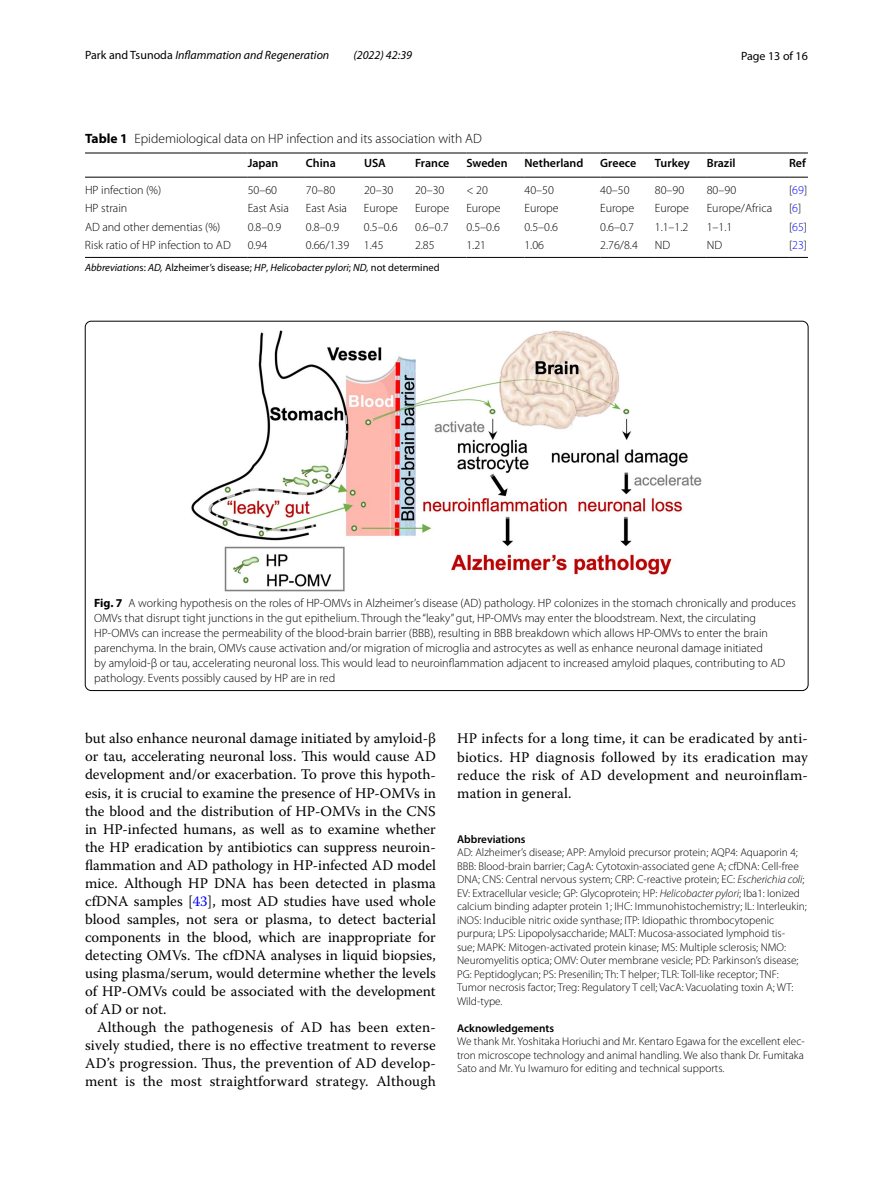
<style>
.page{position:relative;width:893px;height:1187px;background:#fff}
.page>*{position:absolute;margin:0;border:0;box-sizing:border-box;transform-origin:0 0}
.t1{font:14.7px/18px "Warnock Pro";letter-spacing:.015em;color:#000;text-align:justify}
.t2{font:300 13.5px "Myriad Pro";color:#000}
.t3{font:300 12px/15px "Myriad Pro";color:#000}
.t4{font:600 12px "Myriad Pro";color:#000}
.t5{font:italic 12px "Myriad Pro";color:#000}
.t6{font:12px "Myriad Pro";color:#000}
.t7{font:300 11.25px/13.5px "Myriad Pro";color:#000}
.t8{font:600 11.25px "Myriad Pro";color:#000}
.t9{font:italic 10.5px "Myriad Pro";color:#000}
.s1{font-style:normal}
.s2{font-weight:700}
.s3{color:#00f}
.s4{font-style:italic}
</style>
<div class="page">
<hr style="left:85px;top:153px;width:163px;height:1px;background:#000">
<hr style="left:85px;top:177px;width:163px;height:1px;background:#000">
<hr style="left:248px;top:153px;width:58px;height:1px;background:#000">
<hr style="left:248px;top:177px;width:58px;height:1px;background:#000">
<hr style="left:306px;top:153px;width:58px;height:1px;background:#000">
<hr style="left:306px;top:177px;width:58px;height:1px;background:#000">
<hr style="left:364px;top:153px;width:51px;height:1px;background:#000">
<hr style="left:364px;top:177px;width:51px;height:1px;background:#000">
<hr style="left:415px;top:153px;width:51px;height:1px;background:#000">
<hr style="left:415px;top:177px;width:51px;height:1px;background:#000">
<hr style="left:466px;top:153px;width:58px;height:1px;background:#000">
<hr style="left:466px;top:177px;width:58px;height:1px;background:#000">
<hr style="left:524px;top:153px;width:76px;height:1px;background:#000">
<hr style="left:524px;top:177px;width:76px;height:1px;background:#000">
<hr style="left:600px;top:153px;width:55px;height:1px;background:#000">
<hr style="left:600px;top:177px;width:55px;height:1px;background:#000">
<hr style="left:655px;top:153px;width:52px;height:1px;background:#000">
<hr style="left:655px;top:177px;width:52px;height:1px;background:#000">
<hr style="left:707px;top:153px;width:82px;height:1px;background:#000">
<hr style="left:707px;top:177px;width:82px;height:1px;background:#000">
<svg style="left:789px;top:153px;width:19px;height:1px"></svg>
<svg style="left:789px;top:177px;width:19px;height:1px"></svg>
<hr style="left:85px;top:257px;width:163px;height:1px;background:#000">
<hr style="left:248px;top:257px;width:58px;height:1px;background:#000">
<hr style="left:306px;top:257px;width:58px;height:1px;background:#000">
<hr style="left:364px;top:257px;width:51px;height:1px;background:#000">
<hr style="left:415px;top:257px;width:51px;height:1px;background:#000">
<hr style="left:466px;top:257px;width:58px;height:1px;background:#000">
<hr style="left:524px;top:257px;width:76px;height:1px;background:#000">
<hr style="left:600px;top:257px;width:55px;height:1px;background:#000">
<hr style="left:655px;top:257px;width:52px;height:1px;background:#000">
<hr style="left:707px;top:257px;width:82px;height:1px;background:#000">
<svg style="left:789px;top:257px;width:19px;height:1px"></svg>
<img style="left:191px;top:330px;width:511px;height:261px">
<p class="t5" style="left:85px;top:48px;width:246px"><span class="s1">Park and Tsunoda</span> Inflammation and Regeneration</p>
<p class="t5" style="left:353px;top:48px;width:60px">(2022) 42:39</p>
<p class="t6" style="left:741px;top:48px;width:68px">Page 13 of 16</p>
<p class="t2" style="left:85px;top:131px;width:398px"><span class="s2">Table 1</span> Epidemiological data on HP infection and its association with AD</p>
<p class="t4" style="left:248px;top:156px;width:32px">Japan</p>
<p class="t4" style="left:306px;top:156px;width:31px">China</p>
<p class="t4" style="left:364px;top:156px;width:23px">USA</p>
<p class="t4" style="left:415px;top:156px;width:36px">France</p>
<p class="t4" style="left:466px;top:156px;width:43px">Sweden</p>
<p class="t4" style="left:524px;top:156px;width:60px">Netherland</p>
<p class="t4" style="left:600px;top:156px;width:38px">Greece</p>
<p class="t4" style="left:655px;top:156px;width:36px">Turkey</p>
<p class="t4" style="left:707px;top:156px;width:30px">Brazil</p>
<p class="t4" style="left:789px;top:156px;width:18px">Ref</p>
<p class="t3" style="left:85px;top:183px;width:78px">HP infection (%)</p>
<p class="t3" style="left:248px;top:183px;width:31px">50–60</p>
<p class="t3" style="left:306px;top:183px;width:31px">70–80</p>
<p class="t3" style="left:364px;top:183px;width:31px">20–30</p>
<p class="t3" style="left:415px;top:183px;width:31px">20–30</p>
<p class="t3" style="left:466px;top:183px;width:23px">&lt; 20</p>
<p class="t3" style="left:524px;top:183px;width:31px">40–50</p>
<p class="t3" style="left:600px;top:183px;width:31px">40–50</p>
<p class="t3" style="left:655px;top:183px;width:31px">80–90</p>
<p class="t3" style="left:707px;top:183px;width:31px">80–90</p>
<p class="t3" style="left:789px;top:183px;width:20px">[<span class="s3">69</span>]</p>
<p class="t3" style="left:85px;top:201px;width:44px">HP strain</p>
<p class="t3" style="left:248px;top:201px;width:43px">East Asia</p>
<p class="t3" style="left:306px;top:201px;width:43px">East Asia</p>
<p class="t3" style="left:364px;top:201px;width:36px">Europe</p>
<p class="t3" style="left:415px;top:201px;width:36px">Europe</p>
<p class="t3" style="left:466px;top:201px;width:36px">Europe</p>
<p class="t3" style="left:524px;top:201px;width:36px">Europe</p>
<p class="t3" style="left:600px;top:201px;width:36px">Europe</p>
<p class="t3" style="left:655px;top:201px;width:36px">Europe</p>
<p class="t3" style="left:707px;top:201px;width:67px">Europe/Africa</p>
<p class="t3" style="left:789px;top:201px;width:14px">[<span class="s3">6</span>]</p>
<p class="t3" style="left:85px;top:219px;width:137px">AD and other dementias (%)</p>
<p class="t3" style="left:248px;top:219px;width:35px">0.8–0.9</p>
<p class="t3" style="left:306px;top:219px;width:35px">0.8–0.9</p>
<p class="t3" style="left:364px;top:219px;width:35px">0.5–0.6</p>
<p class="t3" style="left:415px;top:219px;width:35px">0.6–0.7</p>
<p class="t3" style="left:466px;top:219px;width:35px">0.5–0.6</p>
<p class="t3" style="left:524px;top:219px;width:35px">0.5–0.6</p>
<p class="t3" style="left:600px;top:219px;width:35px">0.6–0.7</p>
<p class="t3" style="left:655px;top:219px;width:35px">1.1–1.2</p>
<p class="t3" style="left:707px;top:219px;width:27px">1–1.1</p>
<p class="t3" style="left:789px;top:219px;width:20px">[<span class="s3">65</span>]</p>
<p class="t3" style="left:85px;top:237px;width:147px">Risk ratio of HP infection to AD</p>
<p class="t3" style="left:248px;top:237px;width:21px">0.94</p>
<p class="t3" style="left:306px;top:237px;width:79px">0.66/1.39 1.45</p>
<p class="t3" style="left:415px;top:237px;width:21px">2.85</p>
<p class="t3" style="left:466px;top:237px;width:21px">1.21</p>
<p class="t3" style="left:524px;top:237px;width:21px">1.06</p>
<p class="t3" style="left:600px;top:237px;width:39px">2.76/8.4</p>
<p class="t3" style="left:655px;top:237px;width:17px">ND</p>
<p class="t3" style="left:707px;top:237px;width:17px">ND</p>
<p class="t3" style="left:789px;top:237px;width:20px">[<span class="s3">23</span>]</p>
<p class="t9" style="left:85px;top:261px;width:356px">Abbreviation<span class="s1">s:</span> AD, <span class="s1">Alzheimer’s disease;</span> HP<span class="s1">,</span> Helicobacter pylori<span class="s1">;</span> ND, <span class="s1">not determined</span></p>
<p class="t3" style="left:94px;top:595px;width:703px"><span class="s2">Fig. 7</span> A working hypothesis on the roles of HP-OMVs in Alzheimer’s disease (AD) pathology. HP colonizes in the stomach chronically and produces OMVs that disrupt tight junctions in the gut epithelium. Through the “leaky” gut, HP-OMVs may enter the bloodstream. Next, the circulating HP-OMVs can increase the permeability of the blood-brain barrier (BBB), resulting in BBB breakdown which allows HP-OMVs to enter the brain parenchyma. In the brain, OMVs cause activation and/or migration of microglia and astrocytes as well as enhance neuronal damage initiated<br>by amyloid-β or tau, accelerating neuronal loss. This would lead to neuroinflammation adjacent to increased amyloid plaques, contributing to AD pathology. Events possibly caused by HP are in red</p>
<p class="t1" style="left:85px;top:729px;width:352px">but also enhance neuronal damage initiated by amyloid-β or tau, accelerating neuronal loss. This would cause AD development and/or exacerbation. To prove this hypoth&shy;esis, it is crucial to examine the presence of HP-OMVs in the blood and the distribution of HP-OMVs in the CNS in HP-infected humans, as well as to examine whether the HP eradication by antibiotics can suppress neuroin&shy;flammation and AD pathology in HP-infected AD model mice. Although HP DNA has been detected in plasma cfDNA samples [<span class="s3">43</span>], most AD studies have used whole blood samples, not sera or plasma, to detect bacterial components in the blood, which are inappropriate for detecting OMVs. The cfDNA analyses in liquid biopsies, using plasma/serum, would determine whether the levels of HP-OMVs could be associated with the development of AD or not.</p>
<p class="t1" style="left:85px;top:1017px;width:352px;text-indent:12px">Although the pathogenesis of AD has been exten&shy;sively studied, there is no effective treatment to reverse AD’s progression. Thus, the prevention of AD develop&shy;ment is the most straightforward strategy. Although</p>
<p class="t1" style="left:457px;top:729px;width:352px">HP infects for a long time, it can be eradicated by anti&shy;biotics. HP diagnosis followed by its eradication may reduce the risk of AD development and neuroinflam&shy;mation in general.</p>
<p class="t8" style="left:457px;top:831px;width:70px">Abbreviations</p>
<p class="t7" style="left:457px;top:845px;width:351px">AD: Alzheimer’s disease; APP: Amyloid precursor protein; AQP4: Aquaporin 4; BBB: Blood-brain barrier; CagA: Cytotoxin-associated gene A; cfDNA: Cell-free DNA; CNS: Central nervous system; CRP: C-reactive protein; EC: <span class="s4">Escherichia coli</span>; EV: Extracellular vesicle; GP: Glycoprotein; HP: <span class="s4">Helicobacter pylori</span>; Iba1: Ionized calcium binding adapter protein 1; IHC: Immunohistochemistry; IL: Interleukin; iNOS: Inducible nitric oxide synthase; ITP: Idiopathic thrombocytopenic purpura; LPS: Lipopolysaccharide; MALT: Mucosa-associated lymphoid tis‑<br>sue; MAPK: Mitogen-activated protein kinase; MS: Multiple sclerosis; NMO:<br>Neuromyelitis optica; OMV: Outer membrane vesicle; PD: Parkinson’s disease; PG: Peptidoglycan; PS: Presenilin; Th: T helper; TLR: Toll-like receptor; TNF:<br>Tumor necrosis factor; Treg: Regulatory T cell; VacA: Vacuolating toxin A; WT:<br>Wild-type.</p>
<p class="t8" style="left:457px;top:1020px;width:98px">Acknowledgements</p>
<p class="t7" style="left:457px;top:1034px;width:349px;text-align:justify">We thank Mr. Yoshitaka Horiuchi and Mr. Kentaro Egawa for the excellent elec‑ tron microscope technology and animal handling. We also thank Dr. Fumitaka Sato and Mr. Yu Iwamuro for editing and technical supports.</p>
</div>
